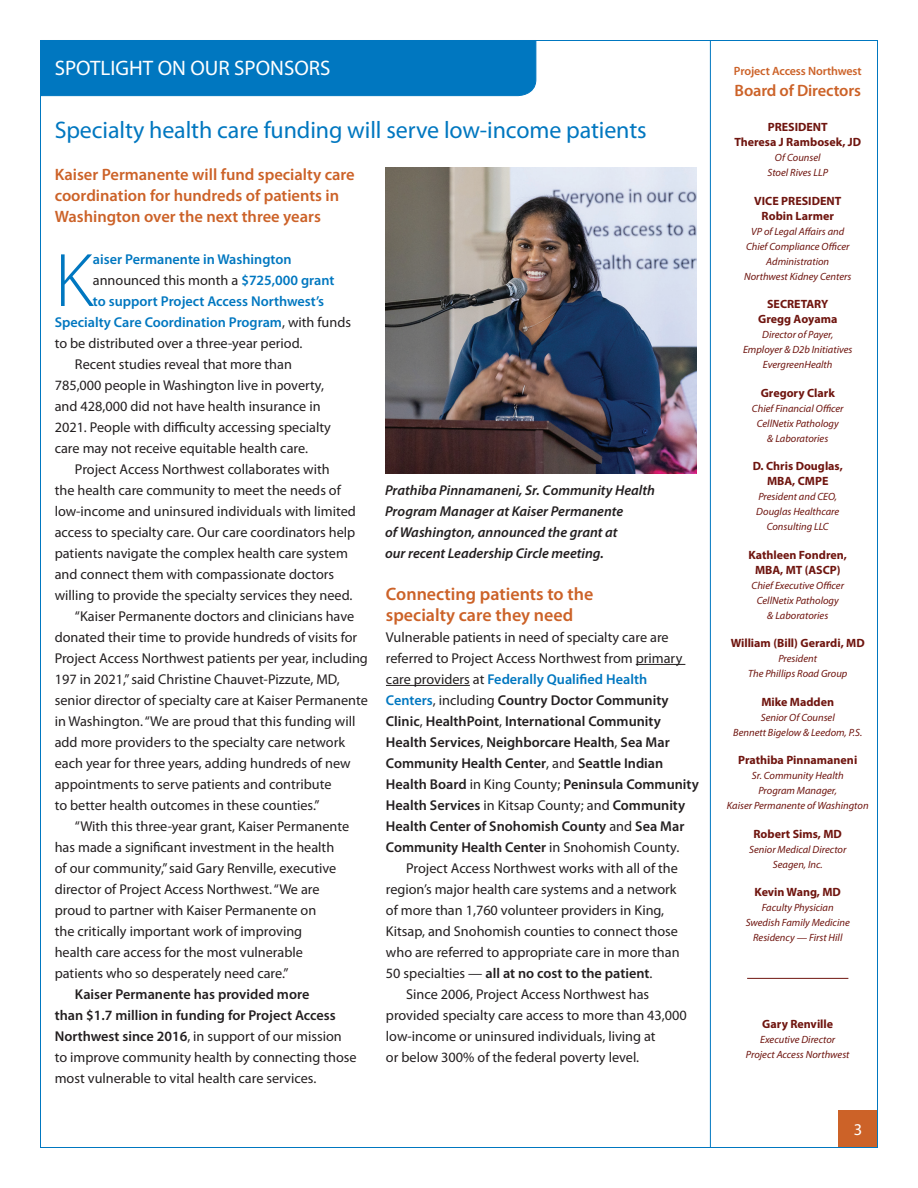
<style>
.page{position:relative;width:918px;height:1188px;background:#fff}
.page>*{position:absolute;margin:0;border:0;box-sizing:border-box;transform-origin:0 0}
.t1{font:300 76.5px "Myriad Pro";color:#0077c0}
.t2{font:24px "Myriad Pro";letter-spacing:-.005em;color:#0077c0}
.t3{font:21px "Myriad Pro";color:#fff}
.t4{font:600 18px/21px "Myriad Pro";color:#cc6228}
.t5{font:600 16.5px/21px "Myriad Pro";color:#cc6228}
.t6{font:16.5px "Myriad Pro";color:#fff}
.t7{font:14.25px/21px "Myriad Pro";color:#231f20}
.t8{font:600 14.25px/21px "Myriad Pro";color:#231f20}
.t9{font:italic 600 14.25px/21px "Myriad Pro";color:#231f20}
.t10{font:600 14.25px "Myriad Pro";color:#0077c0}
.t11{font:700 12px/15px "Myriad Pro";color:#6f150f;text-align:center}
.t12{font:600 12px "Myriad Pro";letter-spacing:-.01em;color:#cc6228}
.t13{font:italic 10.5px/15px "Myriad Pro";color:#6f150f;text-align:center}
.s1{font-weight:600;color:#0077c0}
.s2{font-weight:400;color:#231f20}
.s3{font-weight:600}
.s4{font-weight:400}
.s5{color:#0077c0}
</style>
<div class="page">
<div style="left:839px;top:1110px;width:38px;height:37px;background:#cc6228"></div>
<hr style="left:747px;top:978px;width:101px;height:1px;background:#6f150f">
<hr style="left:710px;top:40px;width:1px;height:1108px;background:#0077c0">
<div style="left:40px;top:40px;width:497px;height:56px;background:#0077c0"></div>
<hr style="left:636px;top:664px;width:49px;height:1px;background:#231f20">
<hr style="left:386px;top:685px;width:84px;height:1px;background:#231f20">
<img style="left:386px;top:168px;width:311px;height:306px">
<h3 class="t3" style="left:55px;top:55px;width:277px">SPOTLIGHT ON OUR SPONSORS</h3>
<h2 class="t2" style="left:55px;top:115px;width:594px">Specialty health care funding will serve low-income patients</h2>
<p class="t5" style="left:55px;top:164px;width:301px">Kaiser Permanente will fund specialty care coordination for hundreds of patients in<br>Washington over the next three years</p>
<h1 class="t1" style="left:55px;top:234px;width:40px">K</h1>
<p class="t10" style="left:93px;top:250px;width:200px">aiser Permanente in Washington</p>
<p class="t7" style="left:93px;top:270px;width:243px">announced this month a <span class="s1">$725,000 grant</span></p>
<p class="t10" style="left:93px;top:292px;width:233px">to support Project Access Northwest’s</p>
<p class="t10" style="left:55px;top:313px;width:298px">Specialty Care Coordination Program<span class="s2">, with funds</span></p>
<p class="t7" style="left:55px;top:333px;width:249px">to be distributed over a three-year period.</p>
<p class="t7" style="left:75px;top:354px;width:218px">Recent studies reveal that more than</p>
<p class="t7" style="left:55px;top:375px;width:271px">785,000 people in Washington live in poverty,</p>
<p class="t7" style="left:55px;top:396px;width:267px">and 428,000 did not have health insurance in</p>
<p class="t7" style="left:55px;top:417px;width:278px">2021. People with difficulty accessing specialty</p>
<p class="t7" style="left:55px;top:438px;width:255px">care may not receive equitable health care.</p>
<p class="t7" style="left:75px;top:459px;width:256px">Project Access Northwest collaborates with</p>
<p class="t7" style="left:55px;top:480px;width:288px">the health care community to meet the needs of</p>
<p class="t7" style="left:55px;top:501px;width:303px">low-income and uninsured individuals with limited</p>
<p class="t7" style="left:55px;top:522px;width:302px">access to specialty care. Our care coordinators help</p>
<p class="t7" style="left:55px;top:543px;width:295px">patients navigate the complex health care system</p>
<p class="t7" style="left:55px;top:564px;width:281px">and connect them with compassionate doctors</p>
<p class="t7" style="left:55px;top:585px;width:299px">willing to provide the specialty services they need.</p>
<p class="t7" style="left:75px;top:606px;width:281px">“Kaiser Permanente doctors and clinicians have</p>
<p class="t7" style="left:55px;top:627px;width:304px">donated their time to provide hundreds of visits for</p>
<p class="t7" style="left:55px;top:648px;width:315px">Project Access Northwest patients per year, including</p>
<p class="t7" style="left:55px;top:669px;width:287px">197 in 2021,” said Christine Chauvet-Pizzute, MD,</p>
<p class="t7" style="left:55px;top:690px;width:315px">senior director of specialty care at Kaiser Permanente</p>
<p class="t7" style="left:55px;top:711px;width:302px">in Washington. “We are proud that this funding will</p>
<p class="t7" style="left:55px;top:732px;width:292px">add more providers to the specialty care network</p>
<p class="t7" style="left:55px;top:753px;width:297px">each year for three years, adding hundreds of new</p>
<p class="t7" style="left:55px;top:774px;width:278px">appointments to serve patients and contribute</p>
<p class="t7" style="left:55px;top:795px;width:266px">to better health outcomes in these counties.”</p>
<p class="t7" style="left:75px;top:816px;width:276px">“With this three-year grant, Kaiser Permanente</p>
<p class="t7" style="left:55px;top:837px;width:281px">has made a significant investment in the health</p>
<p class="t7" style="left:55px;top:858px;width:283px">of our community,” said Gary Renville, executive</p>
<p class="t7" style="left:55px;top:879px;width:266px">director of Project Access Northwest. “We are</p>
<p class="t7" style="left:55px;top:900px;width:263px">proud to partner with Kaiser Permanente on</p>
<p class="t7" style="left:55px;top:921px;width:249px">the critically important work of improving</p>
<p class="t7" style="left:55px;top:942px;width:250px">health care access for the most vulnerable</p>
<p class="t7" style="left:55px;top:963px;width:235px">patients who so desperately need care.”</p>
<p class="t7" style="left:55px;top:984px;width:303px;text-indent:20px"><span class="s3">Kaiser Permanente has provided more<br>than $1.7 million in funding for Project Access Northwest since 2016</span>, in support of our mission to improve community health by connecting those most vulnerable to vital health care services.</p>
<p class="t9" style="left:385px;top:479px;width:271px">Prathiba Pinnamaneni, Sr. Community Health Program Manager at Kaiser Permanente<br>of Washington, announced the grant at<br>our recent Leadership Circle meeting.</p>
<p class="t4" style="left:386px;top:583px;width:209px">Connecting patients to the specialty care they need</p>
<p class="t8" style="left:386px;top:626px;width:314px"><span class="s4">Vulnerable patients in need of specialty care are referred to Project Access Northwest from primary care providers at</span> <span class="s5">Federally Qualified Health Centers</span><span class="s4">, including</span> Country Doctor Community Clinic<span class="s4">,</span> HealthPoint<span class="s4">,</span> International Community Health Services<span class="s4">,</span> Neighborcare Health<span class="s4">,</span> Sea Mar Community Health Center<span class="s4">, and</span> Seattle Indian Health Board <span class="s4">in King County;</span> Peninsula Community Health Services <span class="s4">in Kitsap County; and</span> Community Health Center of Snohomish County <span class="s4">and</span> Sea Mar Community Health Center <span class="s4">in Snohomish County.</span></p>
<p class="t7" style="left:406px;top:858px;width:273px">Project Access Northwest works with all of the</p>
<p class="t7" style="left:386px;top:879px;width:292px">region’s major health care systems and a network</p>
<p class="t7" style="left:386px;top:900px;width:280px">of more than 1,760 volunteer providers in King,</p>
<p class="t7" style="left:386px;top:921px;width:294px">Kitsap, and Snohomish counties to connect those</p>
<p class="t7" style="left:386px;top:942px;width:295px">who are referred to appropriate care in more than</p>
<p class="t8" style="left:386px;top:962px;width:268px"><span class="s4">50 specialties —</span> all at no cost to the patient<span class="s4">.</span></p>
<p class="t7" style="left:406px;top:984px;width:245px">Since 2006, Project Access Northwest has</p>
<p class="t7" style="left:386px;top:1005px;width:302px">provided specialty care access to more than 43,000</p>
<p class="t7" style="left:386px;top:1026px;width:271px">low-income or uninsured individuals, living at</p>
<p class="t7" style="left:386px;top:1047px;width:255px">or below 300% of the federal poverty level.</p>
<p class="t12" style="left:734px;top:63px;width:129px">Project Access Northwest</p>
<p class="t5" style="left:735px;top:80px;width:128px">Board of Directors</p>
<p class="t11" style="left:734px;top:119px;width:128px">PRESIDENT<br>Theresa J Rambosek, JD</p>
<p class="t13" style="left:767px;top:150px;width:62px">Of Counsel<br>Stoel Rives LLP</p>
<p class="t11" style="left:754px;top:193px;width:89px">VICE PRESIDENT<br>Robin Larmer</p>
<p class="t13" style="left:744px;top:224px;width:109px">VP of Legal Affairs and<br>Chief Compliance Officer<br>Administration<br>Northwest Kidney Centers</p>
<p class="t11" style="left:758px;top:296px;width:81px">SECRETARY<br>Gregg Aoyama</p>
<p class="t13" style="left:743px;top:327px;width:111px">Director of Payer,<br>Employer &amp; D2b Initiatives<br>EvergreenHealth</p>
<p class="t11" style="left:761px;top:385px;width:76px">Gregory Clark</p>
<p class="t13" style="left:752px;top:401px;width:93px">Chief Financial Officer<br>CellNetix Pathology<br>&amp; Laboratories</p>
<p class="t11" style="left:753px;top:458px;width:92px">D. Chris Douglas,<br>MBA, CMPE</p>
<p class="t13" style="left:756px;top:489px;width:85px">President and CEO,<br>Douglas Healthcare<br>Consulting LLC</p>
<p class="t11" style="left:749px;top:547px;width:100px">Kathleen Fondren,<br>MBA, MT (ASCP)</p>
<p class="t13" style="left:752px;top:578px;width:94px">Chief Executive Officer<br>CellNetix Pathology<br>&amp; Laboratories</p>
<p class="t11" style="left:731px;top:635px;width:135px">William (Bill) Gerardi, MD</p>
<p class="t13" style="left:748px;top:651px;width:101px">President<br>The Phillips Road Group</p>
<p class="t11" style="left:761px;top:694px;width:74px">Mike Madden</p>
<p class="t13" style="left:733px;top:710px;width:131px">Senior Of Counsel<br>Bennett Bigelow &amp; Leedom, P.S.</p>
<p class="t11" style="left:738px;top:752px;width:121px">Prathiba Pinnamaneni</p>
<p class="t13" style="left:727px;top:768px;width:143px">Sr. Community Health<br>Program Manager,<br>Kaiser Permanente of Washington</p>
<p class="t11" style="left:754px;top:826px;width:90px">Robert Sims, MD</p>
<p class="t13" style="left:749px;top:842px;width:99px">Senior Medical Director<br>Seagen, Inc.</p>
<p class="t11" style="left:755px;top:884px;width:88px">Kevin Wang, MD</p>
<p class="t13" style="left:746px;top:900px;width:106px">Faculty Physician<br>Swedish Family Medicine<br>Residency — First Hill</p>
<p class="t11" style="left:762px;top:1016px;width:72px">Gary Renville</p>
<p class="t13" style="left:746px;top:1032px;width:105px">Executive Director<br>Project Access Northwest</p>
<p class="t6" style="left:854px;top:1119px;width:10px">3</p>
</div>
